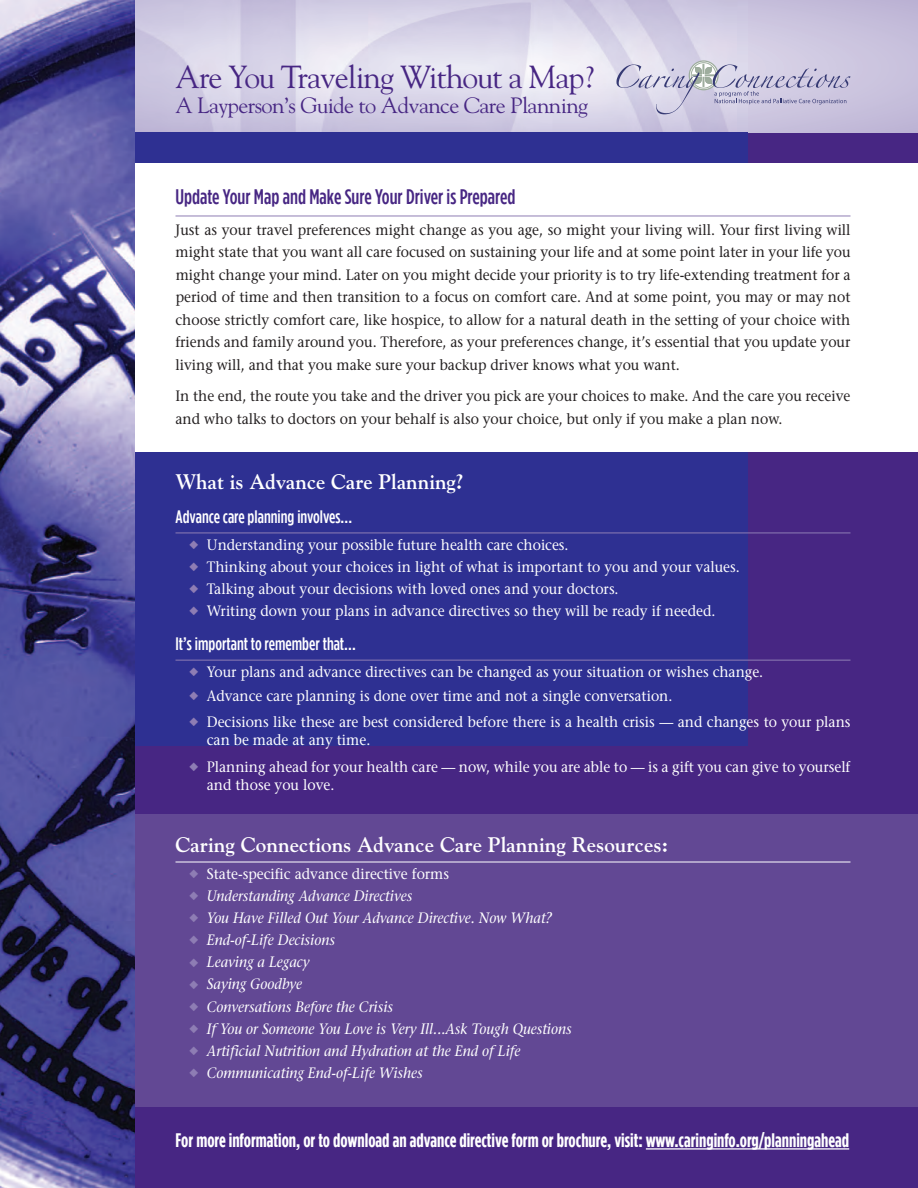
<style>
.page{position:relative;width:918px;height:1188px;background:#fff}
.page>*{position:absolute;margin:0;border:0;box-sizing:border-box;transform-origin:0 0}
.t1{font:31.8px "Goudy";letter-spacing:-.03em;color:#472683}
.t2{font:22.2px "Goudy";letter-spacing:-.025em;color:#472683}
.t3{font:700 21px "Goudy";color:#fff}
.t4{font:500 21px "Gotham Condensed";color:#472683}
.t5{font:700 19.5px "Gotham Condensed";color:#fff}
.t6{font:500 18px "Gotham Condensed";color:#fff}
.t7{font:15px/22.5px "Stone Serif";color:#231f20;text-align:justify;scale:.93 1}
.t8{font:15px/18px "Stone Serif";color:#fff;scale:.93 1}
.t9{font:italic 15px "Stone Serif";color:#fff;scale:.93 1}
.s1{color:#8e7db4}
</style>
<div class="page">
<div style="left:123px;top:452px;width:795px;height:736px;background:#472683"></div>
<div style="left:123px;top:814px;width:795px;height:293px;background:#624894"></div>
<svg style="left:747px;top:0;width:171px;height:133px"></svg>
<div style="left:0;top:133px;width:918px;height:30px;background:#472683"></div>
<img style="left:135px;top:0;width:612px;height:746px">
<hr style="left:646px;top:1148px;width:203px;height:2px;background:#fff">
<svg style="left:689px;top:61px;width:29px;height:29px"></svg>
<div style="left:689px;top:60px;width:30px;height:30px;border:1px solid #9ead9e;border-radius:50%"></div>
<div style="left:691px;top:62px;width:25px;height:27px;border:1px solid #9ead9e;border-radius:50%"></div>
<svg style="left:616px;top:64px;width:234px;height:50px"></svg>
<hr style="left:176px;top:216px;width:674px;height:1px;background:#8e7db4">
<hr style="left:176px;top:533px;width:674px;height:1px;background:#8e7db4">
<hr style="left:176px;top:660px;width:674px;height:1px;background:#8e7db4">
<hr style="left:176px;top:862px;width:674px;height:1px;background:#fff">
<img style="left:0;top:0;width:135px;height:1188px">
<h1 class="t1" style="left:176px;top:58px;width:420px">Are You Traveling Without a Map?</h1>
<h2 class="t2" style="left:176px;top:93px;width:414px">A Layperson’s Guide to Advance Care Planning</h2>
<h3 class="t4" style="left:176px;top:185px;width:341px">Update Your Map and Make Sure Your Driver is Prepared</h3>
<p class="t7" style="left:175px;top:220px;width:728px">Just as your travel preferences might change as you age, so might your living will. Your first living will might state that you want all care focused on sustaining your life and at some point later in your life you might change your mind. Later on you might decide your priority is to try life-extending treatment for a period of time and then transition to a focus on comfort care. And at some point, you may or may not choose strictly comfort care, like hospice, to allow for a natural death in the setting of your choice with friends and family around you. Therefore, as your preferences change, it’s essential that you update your living will, and that you make sure your backup driver knows what you want.</p>
<p class="t7" style="left:175px;top:386px;width:727px">In the end, the route you take and the driver you pick are your choices to make. And the care you receive and who talks to doctors on your behalf is also your choice, but only if you make a plan now.</p>
<h3 class="t3" style="left:176px;top:469px;width:290px">What is Advance Care Planning?</h3>
<p class="t6" style="left:176px;top:507px;width:178px">Advance care planning involves…</p>
<p class="t8" style="left:189px;top:537px;width:410px"><span class="s1">◆</span> Understanding your possible future health care choices.</p>
<p class="t8" style="left:189px;top:559px;width:594px"><span class="s1">◆</span> Thinking about your choices in light of what is important to you and your values.</p>
<p class="t8" style="left:189px;top:581px;width:464px"><span class="s1">◆</span> Talking about your decisions with loved ones and your doctors.</p>
<p class="t8" style="left:189px;top:603px;width:568px"><span class="s1">◆</span> Writing down your plans in advance directives so they will be ready if needed.</p>
<p class="t6" style="left:176px;top:634px;width:182px">It’s important to remember that…</p>
<p class="t8" style="left:189px;top:664px;width:619px"><span class="s1">◆</span> Your plans and advance directives can be changed as your situation or wishes change.</p>
<p class="t8" style="left:189px;top:688px;width:521px"><span class="s1">◆</span> Advance care planning is done over time and not a single conversation.</p>
<p class="t8" style="left:207px;top:715px;width:694px;text-indent:-18px"><span class="s1">◆</span> Decisions like these are best considered before there is a health crisis — and changes to your plans can be made at any time.</p>
<p class="t8" style="left:207px;top:759px;width:694px;text-indent:-18px"><span class="s1">◆</span> Planning ahead for your health care — now, while you are able to — is a gift you can give to yourself and those you love.</p>
<h3 class="t3" style="left:176px;top:833px;width:495px">Caring Connections Advance Care Planning Resources:</h3>
<p class="t8" style="left:189px;top:866px;width:281px"><span class="s1">◆</span> State-specific advance directive forms</p>
<p class="t9" style="left:189px;top:890px;width:242px"><span class="s1">◆</span> Understanding Advance Directives</p>
<p class="t9" style="left:189px;top:912px;width:392px"><span class="s1">◆</span> You Have Filled Out Your Advance Directive. Now What?</p>
<p class="t9" style="left:189px;top:934px;width:159px"><span class="s1">◆</span> End-of-Life Decisions</p>
<p class="t9" style="left:189px;top:956px;width:131px"><span class="s1">◆</span> Leaving a Legacy</p>
<p class="t9" style="left:189px;top:978px;width:123px"><span class="s1">◆</span> Saying Goodbye</p>
<p class="t9" style="left:189px;top:1001px;width:221px"><span class="s1">◆</span> Conversations Before the Crisis</p>
<p class="t9" style="left:189px;top:1023px;width:413px"><span class="s1">◆</span> If You or Someone You Love is Very Ill...Ask Tough Questions</p>
<p class="t9" style="left:189px;top:1045px;width:358px"><span class="s1">◆</span> Artificial Nutrition and Hydration at the End of Life</p>
<p class="t9" style="left:189px;top:1067px;width:253px"><span class="s1">◆</span> Communicating End-of-Life Wishes</p>
<h3 class="t5" style="left:176px;top:1129px;width:675px">For more information, or to download an advance directive form or brochure, visit: www.caringinfo.org/planningahead</h3>
</div>
